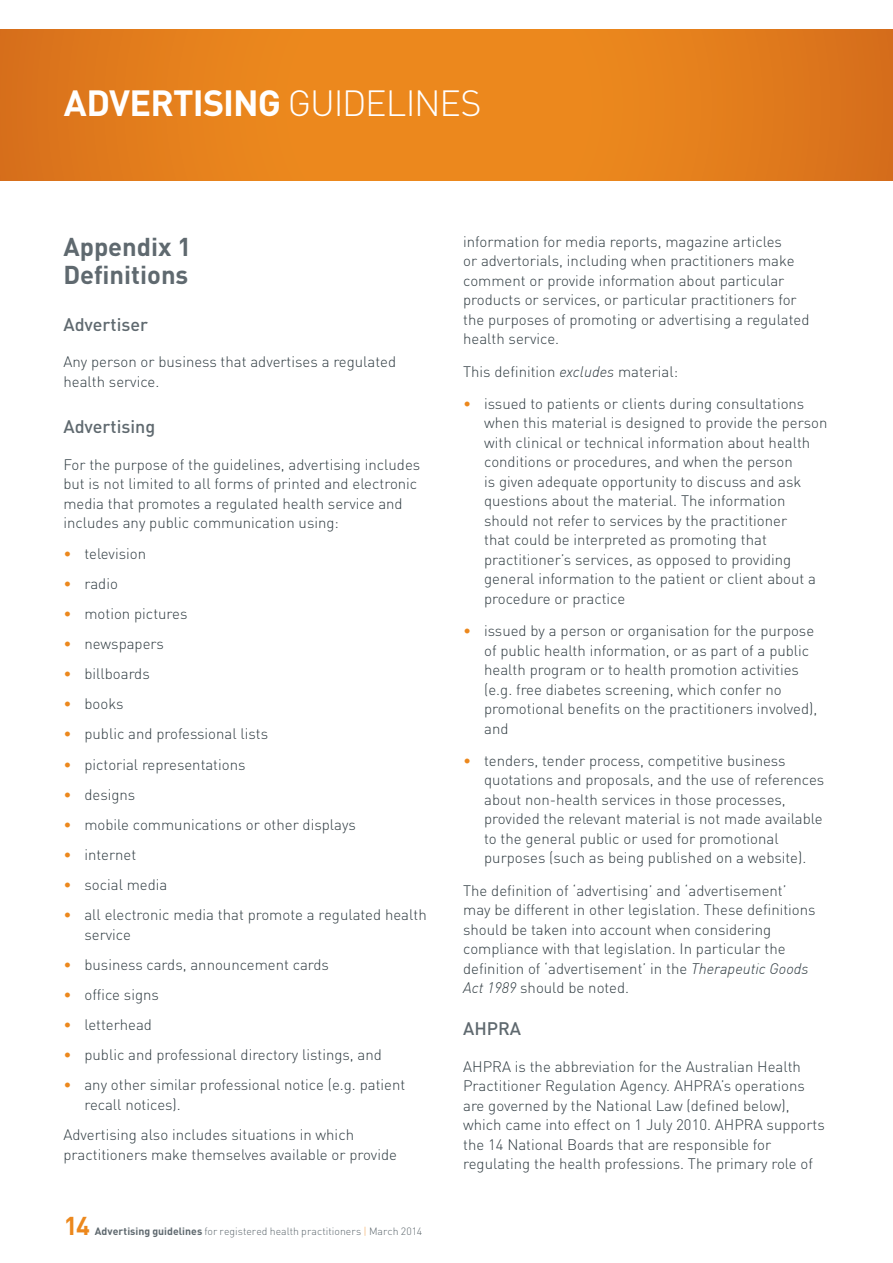
<style>
.page{position:relative;width:893px;height:1263px;background:#fff}
.page>*{position:absolute;margin:0;border:0;box-sizing:border-box;transform-origin:0 0}
.t1{font:700 36px "DIN";letter-spacing:-.025em;color:#fff}
.t2{font:700 25.5px/28.5px "DIN";color:#5f696f}
.t3{font:700 25.5px "DIN";color:#ec881d}
.t4{font:500 18px "DIN";color:#5f696f}
.t5{font:300 15px/19.5px "DIN";color:#303c42}
.t6{font:300 10.5px "DIN";color:#5f696f}
.s1{font-weight:300}
.s2{color:#ec881d}
.s3{font-weight:700}
.s4{color:#f2ac61}
.s5{font-style:italic}
</style>
<div class="page">
<svg style="left:0;top:30px;width:893px;height:150px;background:#e5801c"></svg>
<h1 class="t1" style="left:64px;top:80px;width:419px">ADVERTISING <span class="s1">GUIDELINES</span></h1>
<h2 class="t2" style="left:63px;top:231px;width:129px">Appendix 1<br>Definitions</h2>
<p class="t4" style="left:63px;top:313px;width:86px">Advertiser</p>
<p class="t5" style="left:63px;top:352px;width:334px">Any person or business that advertises a regulated health service.</p>
<p class="t4" style="left:63px;top:415px;width:93px">Advertising</p>
<p class="t5" style="left:63px;top:455px;width:358px">For the purpose of the guidelines, advertising includes but is not limited to all forms of printed and electronic media that promotes a regulated health service and includes any public communication using:</p>
<p class="t5" style="left:63px;top:543px;width:84px"><span class="s2">•</span> television</p>
<p class="t5" style="left:63px;top:573px;width:56px"><span class="s2">•</span> radio</p>
<p class="t5" style="left:63px;top:604px;width:126px"><span class="s2">•</span> motion pictures</p>
<p class="t5" style="left:63px;top:634px;width:102px"><span class="s2">•</span> newspapers</p>
<p class="t5" style="left:63px;top:664px;width:88px"><span class="s2">•</span> billboards</p>
<p class="t5" style="left:63px;top:694px;width:62px"><span class="s2">•</span> books</p>
<p class="t5" style="left:63px;top:724px;width:206px"><span class="s2">•</span> public and professional lists</p>
<p class="t5" style="left:63px;top:754px;width:184px"><span class="s2">•</span> pictorial representations</p>
<p class="t5" style="left:63px;top:784px;width:73px"><span class="s2">•</span> designs</p>
<p class="t5" style="left:63px;top:814px;width:294px"><span class="s2">•</span> mobile communications or other displays</p>
<p class="t5" style="left:63px;top:845px;width:74px"><span class="s2">•</span> internet</p>
<p class="t5" style="left:63px;top:875px;width:106px"><span class="s2">•</span> social media</p>
<p class="t5" style="left:84px;top:905px;width:344px;text-indent:-21px"><span class="s2">•</span> all electronic media that promote a regulated health service</p>
<p class="t5" style="left:63px;top:954px;width:267px"><span class="s2">•</span> business cards, announcement cards</p>
<p class="t5" style="left:63px;top:985px;width:97px"><span class="s2">•</span> office signs</p>
<p class="t5" style="left:63px;top:1015px;width:90px"><span class="s2">•</span> letterhead</p>
<p class="t5" style="left:63px;top:1045px;width:320px"><span class="s2">•</span> public and professional directory listings, and</p>
<p class="t5" style="left:84px;top:1075px;width:322px;text-indent:-21px"><span class="s2">•</span> any other similar professional notice (e.g. patient recall notices).</p>
<p class="t5" style="left:63px;top:1125px;width:335px">Advertising also includes situations in which practitioners make themselves available or provide</p>
<h2 class="t3" style="left:64px;top:1209px;width:28px">14</h2>
<p class="t6" style="left:95px;top:1225px;width:329px"><span class="s3">Advertising guidelines</span> for registered health practitioners <span class="s4">|</span> March 2014</p>
<p class="t5" style="left:463px;top:232px;width:348px">information for media reports, magazine articles<br>or advertorials, including when practitioners make comment or provide information about particular products or services, or particular practitioners for the purposes of promoting or advertising a regulated health service.</p>
<p class="t5" style="left:463px;top:361px;width:216px">This definition <span class="s5">excludes</span> material:</p>
<p class="t5" style="left:484px;top:394px;width:345px;text-indent:-21px"><span class="s2">•</span> issued to patients or clients during consultations when this material is designed to provide the person with clinical or technical information about health conditions or procedures, and when the person<br>is given adequate opportunity to discuss and ask questions about the material. The information should not refer to services by the practitioner<br>that could be interpreted as promoting that practitioner’s services, as opposed to providing general information to the patient or client about a procedure or practice</p>
<p class="t5" style="left:484px;top:621px;width:335px;text-indent:-21px"><span class="s2">•</span> issued by a person or organisation for the purpose of public health information, or as part of a public health program or to health promotion activities (e.g. free diabetes screening, which confer no promotional benefits on the practitioners involved), and</p>
<p class="t5" style="left:484px;top:751px;width:342px;text-indent:-21px"><span class="s2">•</span> tenders, tender process, competitive business quotations and proposals, and the use of references about non-health services in those processes, provided the relevant material is not made available to the general public or used for promotional purposes (such as being published on a website).</p>
<p class="t5" style="left:463px;top:880px;width:354px">The definition of ‘advertising’ and ‘advertisement’ may be different in other legislation. These definitions should be taken into account when considering compliance with that legislation. In particular the definition of ‘advertisement’ in the <span class="s5">Therapeutic Goods Act 1989</span> should be noted.</p>
<p class="t4" style="left:463px;top:1017px;width:60px">AHPRA</p>
<p class="t5" style="left:463px;top:1056px;width:363px">AHPRA is the abbreviation for the Australian Health Practitioner Regulation Agency. AHPRA’s operations are governed by the National Law (defined below), which came into effect on 1 July 2010. AHPRA supports the 14 National Boards that are responsible for regulating the health professions. The primary role of</p>
</div>
